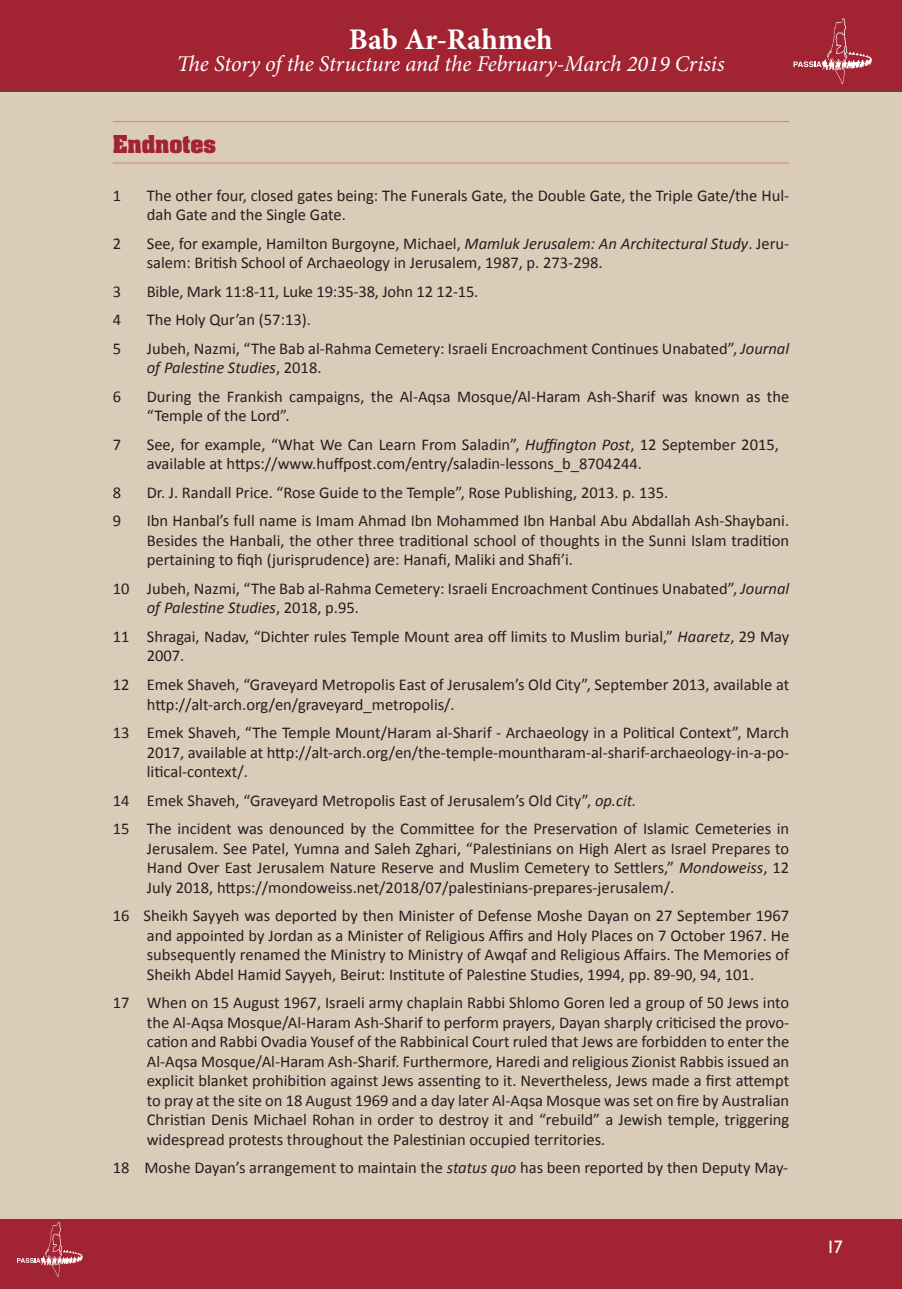
<style>
.page{position:relative;width:902px;height:1289px;background:#fff}
.page>*{position:absolute;margin:0;border:0;box-sizing:border-box;transform-origin:0 0}
.t1{font:700 30px "Minion Pro";color:#fff}
.t2{font:italic 22.5px "Minion Pro";letter-spacing:-.01em;color:#fff}
.t3{font:700 21px "Aachen";color:#a22332}
.t4{font:18px "Gill Sans";color:#fff}
.t5{font:16.5px/19.5px "Calibri";color:#231f20}
.s1{font-style:italic}
</style>
<div class="page">
<div style="left:0;top:1218px;width:901px;height:70px;background:#a22332"></div>
<div style="left:0;top:0;width:901px;height:92px;background:#a22332"></div>
<svg style="left:793px;top:18px;width:79px;height:66px;background:#ab3846"></svg>
<div style="left:0;top:92px;width:901px;height:1126px;background:#dbccba"></div>
<svg style="left:17px;top:1221px;width:66px;height:56px;background:#aa3845"></svg>
<hr style="left:113px;top:121px;width:676px;height:1px;background:#a22332">
<hr style="left:113px;top:163px;width:676px;height:1px;background:#a22332">
<h1 class="t1" style="left:349px;top:18px;width:205px">Bab Ar-Rahmeh</h1>
<h2 class="t2" style="left:177px;top:49px;width:549px">The Story of the Structure and the February-March 2019 Crisis</h2>
<p class="t3" style="left:113px;top:129px;width:105px">Endnotes</p>
<p class="t5" style="left:113px;top:185px;width:10px">1</p>
<p class="t5" style="left:147px;top:185px;width:644px">The other four, closed gates being: The Funerals Gate, the Double Gate, the Triple Gate/the Hul&shy;dah Gate and the Single Gate.</p>
<p class="t5" style="left:113px;top:233px;width:10px">2</p>
<p class="t5" style="left:147px;top:233px;width:644px">See, for example, Hamilton Burgoyne, Michael, <span class="s1">Mamluk Jerusalem: An Architectural Study</span>. Jeru&shy;salem: British School of Archaeology in Jerusalem, 1987, p. 273-298.</p>
<p class="t5" style="left:113px;top:281px;width:10px">3</p>
<p class="t5" style="left:147px;top:281px;width:333px">Bible, Mark 11:8-11, Luke 19:35-38, John 12 12-15.</p>
<p class="t5" style="left:113px;top:309px;width:10px">4</p>
<p class="t5" style="left:147px;top:309px;width:166px">The Holy Qur’an (57:13).</p>
<p class="t5" style="left:113px;top:338px;width:10px">5</p>
<p class="t5" style="left:147px;top:338px;width:644px">Jubeh, Nazmi, “The Bab al-Rahma Cemetery: Israeli Encroachment Continues Unabated”, <span class="s1">Journal of Palestine Studies</span>, 2018.</p>
<p class="t5" style="left:113px;top:386px;width:10px">6</p>
<p class="t5" style="left:147px;top:386px;width:644px">During the Frankish campaigns, the Al-Aqsa Mosque/Al-Haram Ash-Sharif was known as the “Temple of the Lord”.</p>
<p class="t5" style="left:113px;top:434px;width:10px">7</p>
<p class="t5" style="left:147px;top:434px;width:633px">See, for example, “What We Can Learn From Saladin”, <span class="s1">Huffington Post</span>, 12 September 2015, available at https://www.huffpost.com/entry/saladin-lessons_b_8704244.</p>
<p class="t5" style="left:113px;top:482px;width:10px">8</p>
<p class="t5" style="left:147px;top:482px;width:523px">Dr. J. Randall Price. “Rose Guide to the Temple”, Rose Publishing, 2013. p. 135.</p>
<p class="t5" style="left:113px;top:510px;width:10px">9</p>
<p class="t5" style="left:147px;top:510px;width:644px;text-align:justify">Ibn Hanbal’s full name is Imam Ahmad Ibn Mohammed Ibn Hanbal Abu Abdallah Ash-Shaybani.<br>Besides the Hanbali, the other three traditional school of thoughts in the Sunni Islam tradition pertaining to fiqh (jurisprudence) are: Hanafi, Maliki and Shafi’i.</p>
<p class="t5" style="left:147px;top:578px;width:644px;text-indent:-34px">10 Jubeh, Nazmi, “The Bab al-Rahma Cemetery: Israeli Encroachment Continues Unabated”, <span class="s1">Journal of Palestine Studies</span>, 2018, p.95.</p>
<p class="t5" style="left:147px;top:626px;width:644px;text-indent:-34px">11 Shragai, Nadav, “Dichter rules Temple Mount area off limits to Muslim burial,” <span class="s1">Haaretz</span>, 29 May<br>2007.</p>
<p class="t5" style="left:147px;top:674px;width:644px;text-indent:-34px">12 Emek Shaveh, “Graveyard Metropolis East of Jerusalem’s Old City”, September 2013, available at http://alt-arch.org/en/graveyard_metropolis/.</p>
<p class="t5" style="left:147px;top:722px;width:644px;text-align:justify;text-indent:-34px">13 Emek Shaveh, “The Temple Mount/Haram al-Sharif - Archaeology in a Political Context”, March 2017, available at http://alt-arch.org/en/the-temple-mountharam-al-sharif-archaeology-in-a-po&shy;litical-context/.</p>
<p class="t5" style="left:113px;top:785px;width:678px;line-height:28.5px">14 Emek Shaveh, “Graveyard Metropolis East of Jerusalem’s Old City”, <span class="s1">op.cit.<br></span>15 The incident was denounced by the Committee for the Preservation of Islamic Cemeteries in</p>
<p class="t5" style="left:147px;top:837px;width:644px;text-align:justify">Jerusalem. See Patel, Yumna and Saleh Zghari, “Palestinians on High Alert as Israel Prepares to Hand Over East Jerusalem Nature Reserve and Muslim Cemetery to Settlers,” <span class="s1">Mondoweiss</span>, 12<br>July 2018, https://mondoweiss.net/2018/07/palestinians-prepares-jerusalem/.</p>
<p class="t5" style="left:147px;top:905px;width:644px;text-align:justify;text-indent:-34px">16 Sheikh Sayyeh was deported by then Minister of Defense Moshe Dayan on 27 September 1967 and appointed by Jordan as a Minister of Religious Affirs and Holy Places on 7 October 1967. He subsequently renamed the Ministry to Ministry of Awqaf and Religious Affairs. The Memories of Sheikh Abdel Hamid Sayyeh, Beirut: Institute of Palestine Studies, 1994, pp. 89-90, 94, 101.</p>
<p class="t5" style="left:147px;top:992px;width:644px;text-align:justify;text-indent:-34px">17 When on 15 August 1967, Israeli army chaplain Rabbi Shlomo Goren led a group of 50 Jews into the Al-Aqsa Mosque/Al-Haram Ash-Sharif to perform prayers, Dayan sharply criticised the provo&shy;cation and Rabbi Ovadia Yousef of the Rabbinical Court ruled that Jews are forbidden to enter the Al-Aqsa Mosque/Al-Haram Ash-Sharif. Furthermore, Haredi and religious Zionist Rabbis issued an explicit blanket prohibition against Jews assenting to it. Nevertheless, Jews made a first attempt to pray at the site on 18 August 1969 and a day later Al-Aqsa Mosque was set on fire by Australian Christian Denis Michael Rohan in order to destroy it and “rebuild” a Jewish temple, triggering widespread protests throughout the Palestinian occupied territories.</p>
<p class="t5" style="left:113px;top:1157px;width:677px">18 Moshe Dayan’s arrangement to maintain the <span class="s1">status quo</span> has been reported by then Deputy May-</p>
<p class="t4" style="left:826px;top:1236px;width:18px">17</p>
</div>
